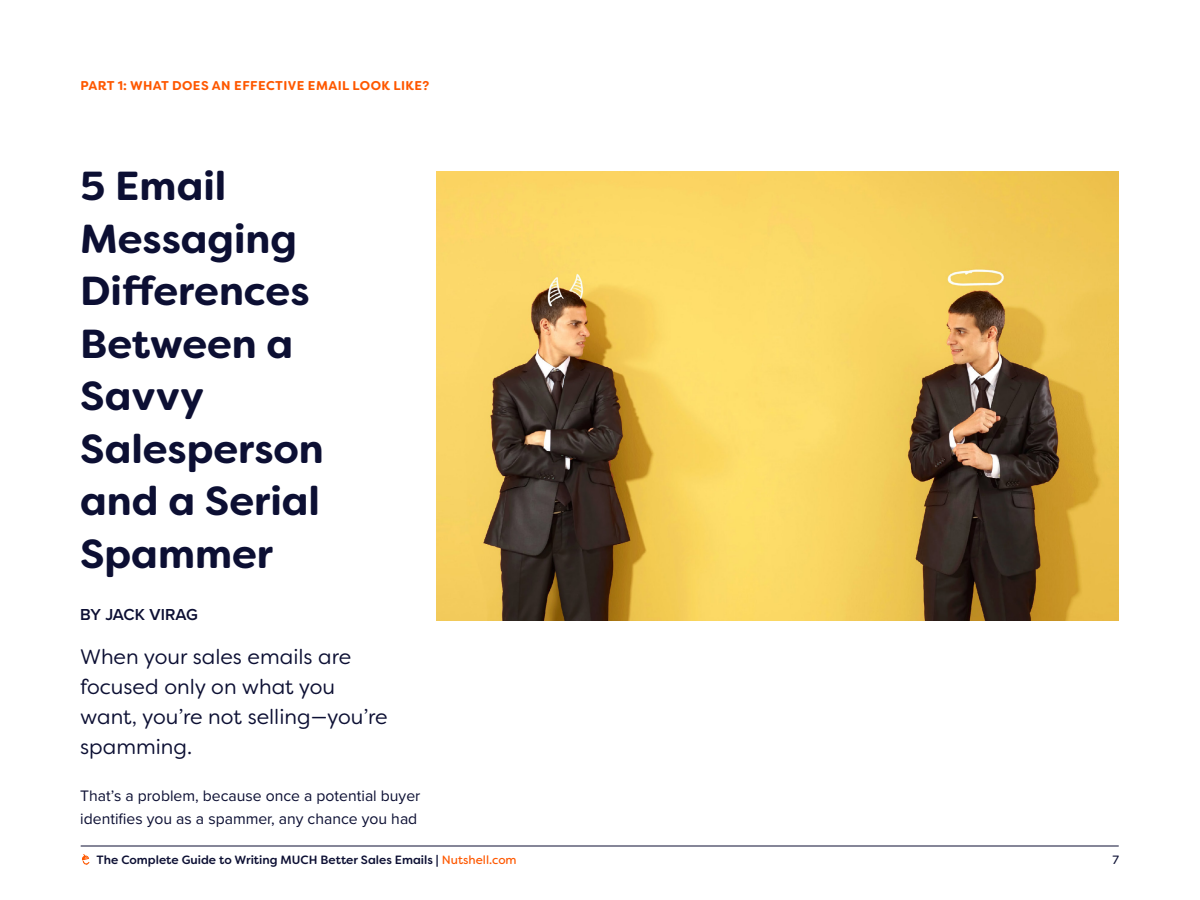
<style>
.page{position:relative;width:1200px;height:900px;background:#fff}
.page>*{position:absolute;margin:0;border:0;box-sizing:border-box;transform-origin:0 0}
.t1{font:700 40.5px/52.5px "Filson Soft";color:#0c0f33}
.t2{font:21px/30px "Filson Soft";color:#0c0f33}
.t3{font:600 16.5px "Proxima Nova";letter-spacing:-.01em;color:#0c0f33}
.t4{font:15.75px/22.5px "Proxima Nova";color:#0c0f33}
.t5{font:700 12.75px "Filson Soft";letter-spacing:.03em;color:#fe5800}
.t6{font:500 12px "Filson Soft";color:#0c0f33}
.t7{font:12px "Filson Soft";color:#0c0f33}
.s1{font-weight:400;color:#fe5800}
</style>
<div class="page">
<hr style="left:81px;top:846px;width:1037px;height:1px;background:#0c0f33">
<svg style="left:82px;top:854px;width:7px;height:11px"></svg>
<img style="left:436px;top:171px;width:683px;height:450px">
<p class="t5" style="left:81px;top:78px;width:350px">PART 1: WHAT DOES AN EFFECTIVE EMAIL LOOK LIKE?</p>
<h1 class="t1" style="left:80px;top:160px;width:245px">5 Email<br>Messaging<br>Differences<br>Between a<br>Savvy<br>Salesperson and a Serial<br>Spammer</h1>
<p class="t3" style="left:80px;top:602px;width:119px">BY JACK VIRAG</p>
<h2 class="t2" style="left:80px;top:641px;width:309px">When your sales emails are focused only on what you want, you’re not selling—you’re spamming.</h2>
<p class="t4" style="left:80px;top:784px;width:342px">That’s a problem, because once a potential buyer identifies you as a spammer, any chance you had</p>
<p class="t6" style="left:97px;top:852px;width:422px">The Complete Guide to Writing MUCH Better Sales Emails | <span class="s1">Nutshell.com</span></p>
<p class="t7" style="left:1112px;top:852px;width:8px">7</p>
</div>
